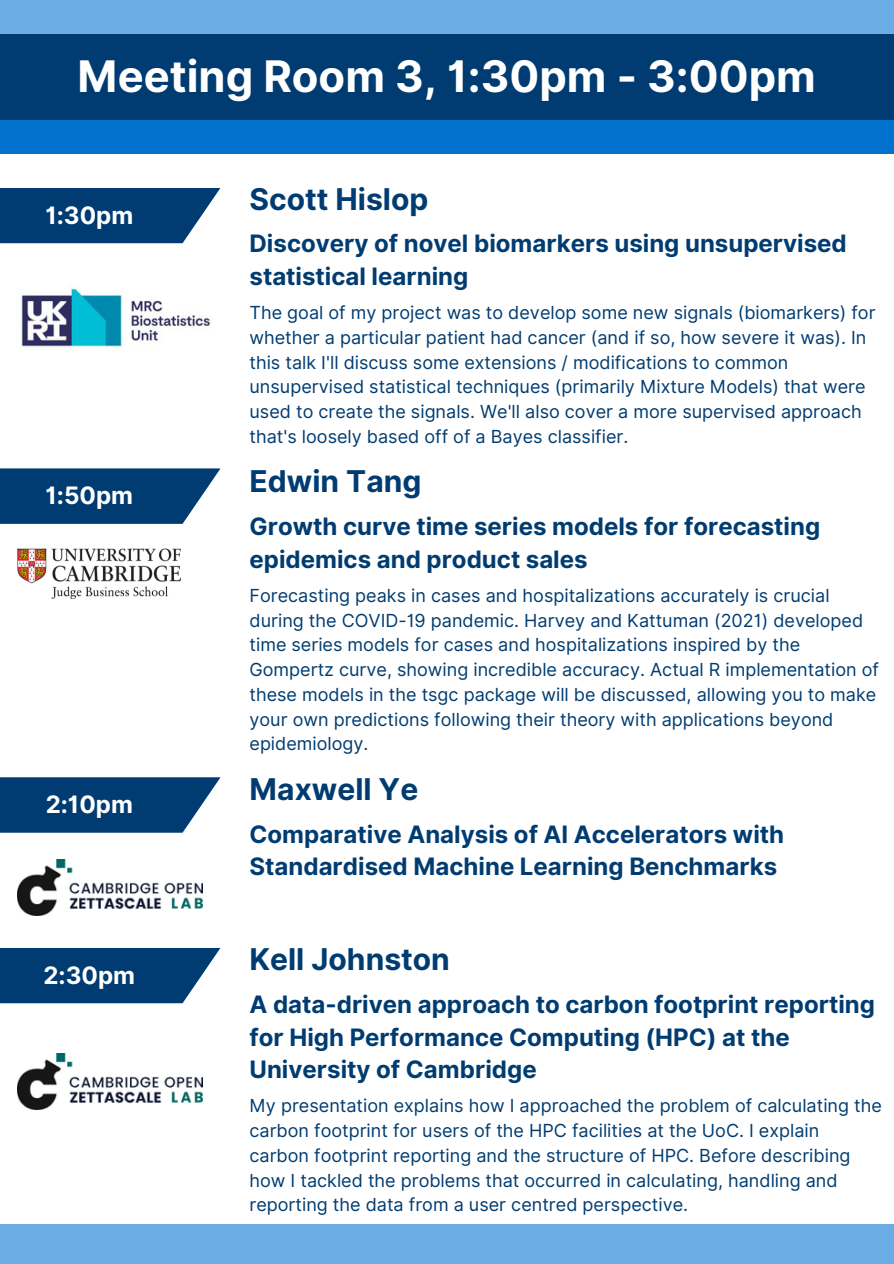
<style>
.page{position:relative;width:894px;height:1264px;background:#fff}
.page>*{position:absolute;margin:0;border:0;box-sizing:border-box;transform-origin:0 0}
.t1{font:700 43.5px "Inter";color:#fff}
.t2{font:700 30px "Inter";color:#003c71}
.t3{font:700 24px/32.7px "Inter";color:#003c71}
.t4{font:700 24px "Inter";color:#fff}
.t5{font:18px/24.8px "Inter";color:#003c71}
</style>
<div class="page">
<div style="left:0;top:0;width:893px;height:35px;background:#6cace4"></div>
<div style="left:0;top:101px;width:893px;height:53px;background:#0072ce"></div>
<div style="left:0;top:35px;width:893px;height:85px;background:#003c71"></div>
<div style="left:0;top:1223px;width:893px;height:40px;background:#6cace4"></div>
<svg style="left:0;top:188px;width:220px;height:55px;background:#154c7c"></svg>
<svg style="left:0;top:468px;width:220px;height:56px;background:#174e7e"></svg>
<svg style="left:0;top:777px;width:220px;height:55px;background:#164d7d"></svg>
<svg style="left:0;top:948px;width:220px;height:55px;background:#154c7c"></svg>
<img style="left:17px;top:548px;width:164px;height:50px">
<img style="left:17px;top:859px;width:185px;height:56px">
<img style="left:17px;top:1053px;width:185px;height:56px">
<img style="left:21px;top:288px;width:189px;height:59px">
<h3 class="t1" style="left:78px;top:50px;width:739px">Meeting Room 3, 1:30pm - 3:00pm</h3>
<h1 class="t4" style="left:45px;top:201px;width:89px">1:30pm</h1>
<h3 class="t4" style="left:45px;top:481px;width:89px">1:50pm</h3>
<p class="t4" style="left:46px;top:790px;width:89px">2:10pm</p>
<h2 class="t4" style="left:43px;top:960px;width:93px">2:30pm</h2>
<h3 class="t2" style="left:249px;top:181px;width:180px">Scott Hislop</h3>
<p class="t3" style="left:249px;top:227px;width:598px">Discovery of novel biomarkers using unsupervised statistical learning</p>
<h3 class="t5" style="left:249px;top:300px;width:627px">The goal of my project was to develop some new signals (biomarkers) for whether a particular patient had cancer (and if so, how severe it was). In this talk I'll discuss some extensions / modifications to common unsupervised statistical techniques (primarily Mixture Models) that were used to create the signals. We'll also cover a more supervised approach that's loosely based off of a Bayes classifier.</h3>
<h2 class="t2" style="left:249px;top:463px;width:173px">Edwin Tang</h2>
<h3 class="t3" style="left:249px;top:510px;width:572px">Growth curve time series models for forecasting epidemics and product sales</h3>
<p class="t5" style="left:249px;top:583px;width:630px">Forecasting peaks in cases and hospitalizations accurately is crucial during the COVID-19 pandemic. Harvey and Kattuman (2021) developed time series models for cases and hospitalizations inspired by the Gompertz curve, showing incredible accuracy. Actual R implementation of these models in the tsgc package will be discussed, allowing you to make your own predictions following their theory with applications beyond epidemiology.</p>
<p class="t2" style="left:249px;top:770px;width:170px">Maxwell Ye</p>
<h2 class="t3" style="left:249px;top:817px;width:536px">Comparative Analysis of AI Accelerators with<br>Standardised Machine Learning Benchmarks</h2>
<h2 class="t2" style="left:249px;top:941px;width:202px">Kell Johnston</h2>
<p class="t3" style="left:249px;top:987px;width:626px">A data-driven approach to carbon footprint reporting for High Performance Computing (HPC) at the<br>University of Cambridge</p>
<h3 class="t5" style="left:249px;top:1093px;width:633px">My presentation explains how I approached the problem of calculating the carbon footprint for users of the HPC facilities at the UoC. I explain carbon footprint reporting and the structure of HPC. Before describing how I tackled the problems that occurred in calculating, handling and reporting the data from a user centred perspective.</h3>
</div>
